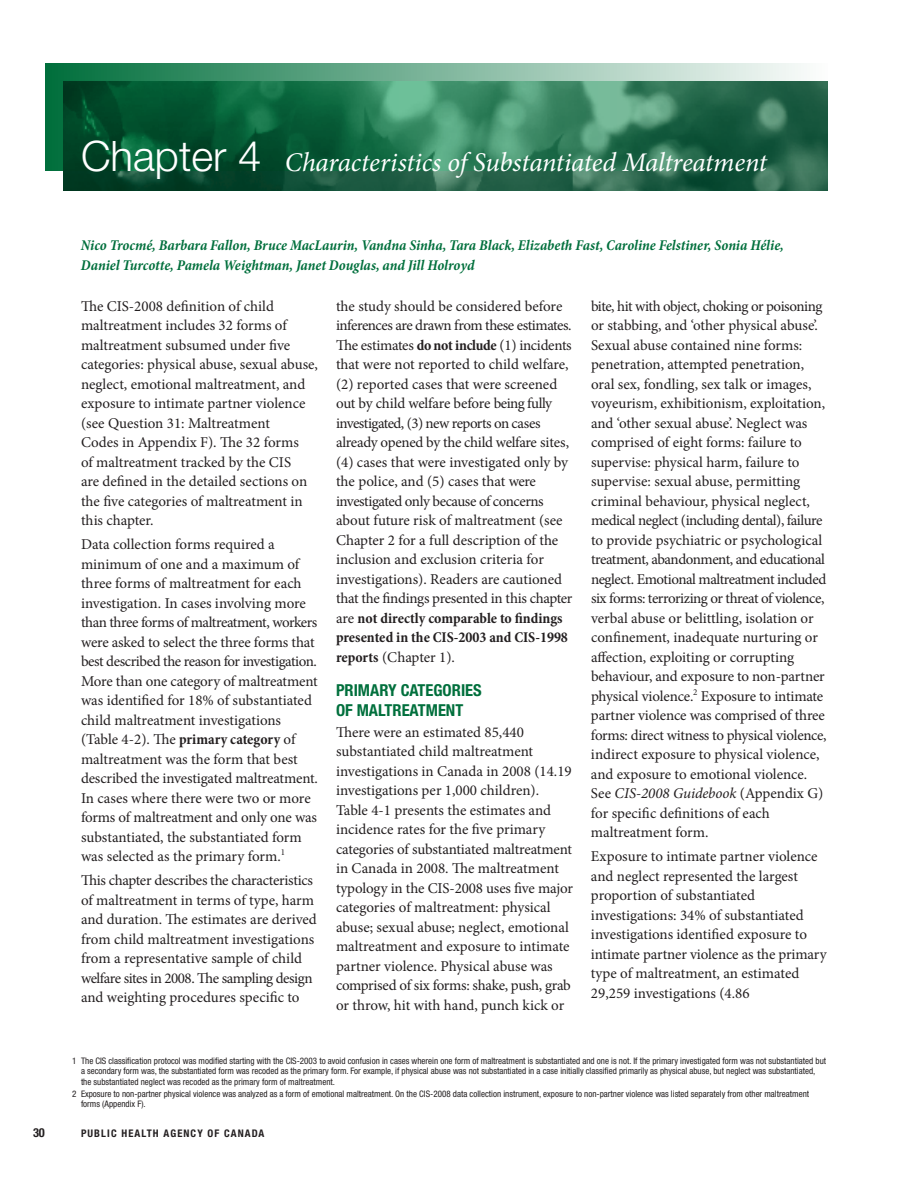
<style>
.page{position:relative;width:918px;height:1188px;background:#fff}
.page>*{position:absolute;margin:0;border:0;box-sizing:border-box;transform-origin:0 0}
.t1{font:italic 27px "Minion Pro";letter-spacing:-.01em;color:#fff}
.t2{font:700 condensed 16.5px/20.2px "Helvetica Neue LT Std";color:#006f3c}
.t3{font:15px/19.5px "Minion Pro";letter-spacing:-.005em;color:#231f20}
.t4{font:italic 700 condensed 15px/19.5px "Minion Pro";letter-spacing:-.005em;color:#006f3c}
.t5{font:700 condensed 12.45px "Helvetica Neue LT Std";color:#231f20}
.t6{font:700 condensed 10.5px "Helvetica Neue LT Std";letter-spacing:.105em;color:#231f20}
.t7{font:condensed 9px/10.5px "Helvetica Neue LT Std";color:#231f20}
.s1{font-family:"Helvetica Neue LT Std";font-weight:300;font-style:normal;font-size:42px}
.s2{font-weight:700;font-stretch:condensed}
.s3{font-style:italic}
</style>
<div class="page">
<img style="left:63px;top:170px;width:765px;height:21px">
<svg style="left:45px;top:63px;width:783px;height:107px;background:#327b5a"></svg>
<h1 class="t1" style="left:81px;top:144px;width:688px"><span class="s1">Chapter 4</span> Characteristics of Substantiated Maltreatment</h1>
<p class="t4" style="left:81px;top:235px;width:704px">Nico Trocmé, Barbara Fallon, Bruce MacLaurin, Vandna Sinha, Tara Black, Elizabeth Fast, Caroline Felstiner, Sonia Hélie,<br>Daniel Turcotte, Pamela Weightman, Janet Douglas, and Jill Holroyd</p>
<p class="t3" style="left:81px;top:296px;width:239px">The CIS‑2008 definition of child maltreatment includes 32 forms of maltreatment subsumed under five categories: physical abuse, sexual abuse, neglect, emotional maltreatment, and exposure to intimate partner violence (see Question 31: Maltreatment<br>Codes in Appendix F). The 32 forms<br>of maltreatment tracked by the CIS<br>are defined in the detailed sections on the five categories of maltreatment in this chapter.</p>
<p class="t3" style="left:81px;top:535px;width:238px">Data collection forms required a minimum of one and a maximum of three forms of maltreatment for each investigation. In cases involving more than three forms of maltreatment, workers were asked to select the three forms that best described the reason for investigation.<br>More than one category of maltreatment was identified for 18% of substantiated child maltreatment investigations (Table 4-2). The <span class="s2">primary category</span> of maltreatment was the form that best described the investigated maltreatment.<br>In cases where there were two or more forms of maltreatment and only one was substantiated, the substantiated form was selected as the primary form.<sup>1</sup></p>
<p class="t3" style="left:81px;top:871px;width:237px">This chapter describes the characteristics of maltreatment in terms of type, harm and duration. The estimates are derived from child maltreatment investigations from a representative sample of child welfare sites in 2008. The sampling design and weighting procedures specific to</p>
<p class="t3" style="left:336px;top:296px;width:238px">the study should be considered before inferences are drawn from these estimates.<br>The estimates <span class="s2">do not include</span> (1) incidents that were not reported to child welfare, (2) reported cases that were screened out by child welfare before being fully investigated, (3) new reports on cases already opened by the child welfare sites, (4) cases that were investigated only by the police, and (5) cases that were investigated only because of concerns about future risk of maltreatment (see Chapter 2 for a full description of the inclusion and exclusion criteria for investigations). Readers are cautioned that the findings presented in this chapter are <span class="s2">not directly comparable to findings presented in the CIS‑2003 and CIS‑1998 reports</span> (Chapter 1).</p>
<p class="t2" style="left:336px;top:679px;width:147px">PRIMARY CATEGORIES<br>OF MALTREATMENT</p>
<p class="t3" style="left:336px;top:722px;width:238px">There were an estimated 85,440 substantiated child maltreatment investigations in Canada in 2008 (14.19 investigations per 1,000 children).<br>Table 4-1 presents the estimates and incidence rates for the five primary categories of substantiated maltreatment in Canada in 2008. The maltreatment typology in the CIS‑2008 uses five major categories of maltreatment: physical abuse; sexual abuse; neglect, emotional maltreatment and exposure to intimate partner violence. Physical abuse was comprised of six forms: shake, push, grab or throw, hit with hand, punch kick or</p>
<p class="t3" style="left:591px;top:296px;width:237px">bite, hit with object, choking or poisoning or stabbing, and ‘other physical abuse’.<br>Sexual abuse contained nine forms: penetration, attempted penetration, oral sex, fondling, sex talk or images, voyeurism, exhibitionism, exploitation, and ‘other sexual abuse’. Neglect was comprised of eight forms: failure to supervise: physical harm, failure to supervise: sexual abuse, permitting criminal behaviour, physical neglect, medical neglect (including dental), failure to provide psychiatric or psychological treatment, abandonment, and educational neglect. Emotional maltreatment included six forms: terrorizing or threat of violence, verbal abuse or belittling, isolation or confinement, inadequate nurturing or affection, exploiting or corrupting behaviour, and exposure to non-partner physical violence.<sup>2</sup> Exposure to intimate partner violence was comprised of three forms: direct witness to physical violence, indirect exposure to physical violence, and exposure to emotional violence.<br>See <span class="s3">CIS‑2008 Guidebook</span> (Appendix G) for specific definitions of each maltreatment form.</p>
<p class="t3" style="left:591px;top:847px;width:237px">Exposure to intimate partner violence and neglect represented the largest proportion of substantiated investigations: 34% of substantiated investigations identified exposure to intimate partner violence as the primary type of maltreatment, an estimated 29,259 investigations (4.86</p>
<p class="t7" style="left:81px;top:1055px;width:747px;text-indent:-9px">1 The CIS classification protocol was modified starting with the CIS‑2003 to avoid confusion in cases wherein one form of maltreatment is substantiated and one is not. If the primary investigated form was not substantiated but a secondary form was, the substantiated form was recoded as the primary form. For example, if physical abuse was not substantiated in a case initially classified primarily as physical abuse, but neglect was substantiated, the substantiated neglect was recoded as the primary form of maltreatment.</p>
<p class="t7" style="left:81px;top:1088px;width:730px;text-indent:-9px">2 Exposure to non-partner physical violence was analyzed as a form of emotional maltreatment. On the CIS‑2008 data collection instrument, exposure to non-partner violence was listed separately from other maltreatment forms (Appendix F).</p>
<p class="t5" style="left:33px;top:1125px;width:13px">30</p>
<p class="t6" style="left:81px;top:1127px;width:185px">PUBLIC HEALTH AGENCY OF CANADA</p>
</div>
